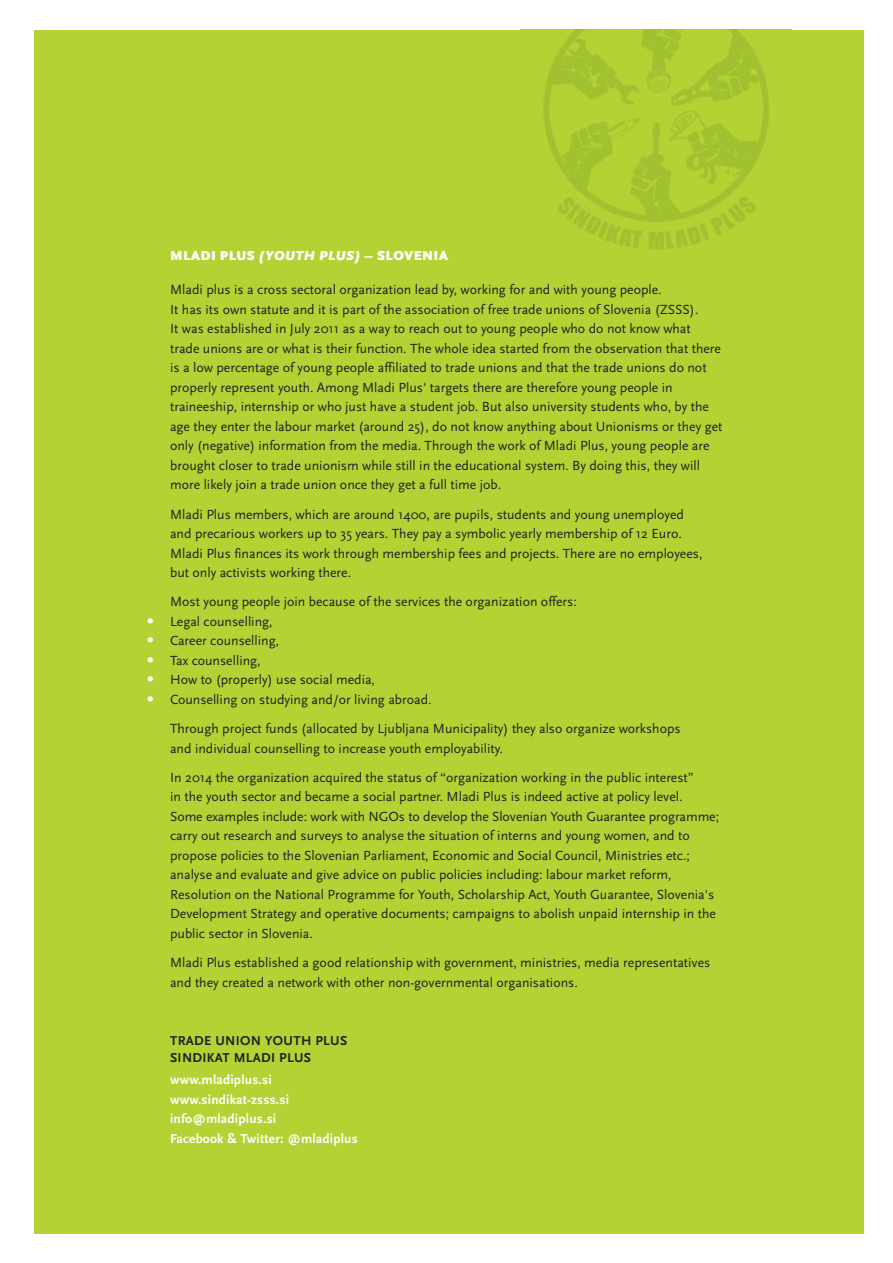
<style>
.page{position:relative;width:893px;height:1263px;background:#fff}
.page>*{position:absolute;margin:0;border:0;box-sizing:border-box;transform-origin:0 0}
.t1{font:22.5px/19.5px "Scala Sans";color:#fff;text-align:justify}
.t2{font:13.8px/19.5px "Scala Sans";color:#231f20}
.t3{font:700 13.5px/19.5px "Scala Sans";letter-spacing:.015em;color:#fff}
.t4{font:700 13.5px/17.2px "Scala Sans";letter-spacing:.025em;color:#231f20}
.t5{font:900 13.5px "Scala Sans";letter-spacing:.025em;color:#fff}
.s1{font-style:italic}
</style>
<div class="page">
<div style="left:34px;top:30px;width:829px;height:1203px;background:#b3d234"></div>
<h1 class="t1" style="left:147px;top:608px;width:9px">• • • • •</h1>
<p class="t5" style="left:170px;top:248px;width:279px">MLADI PLUS <span class="s1">(YOUTH PLUS)</span> – SLOVENIA</p>
<p class="t2" style="left:170px;top:280px;width:554px">Mladi plus is a cross sectoral organization lead by, working for and with young people.<br>It has its own statute and it is part of the association of free trade unions of Slovenia (ZSSS).<br>It was established in July 2011 as a way to reach out to young people who do not know what trade unions are or what is their function. The whole idea started from the observation that there is a low percentage of young people affiliated to trade unions and that the trade unions do not properly represent youth. Among Mladi Plus' targets there are therefore young people in traineeship, internship or who just have a student job. But also university students who, by the age they enter the labour market (around 25), do not know anything about Unionisms or they get only (negative) information from the media. Through the work of Mladi Plus, young people are brought closer to trade unionism while still in the educational system. By doing this, they will more likely join a trade union once they get a full time job.</p>
<p class="t2" style="left:170px;top:504px;width:534px">Mladi Plus members, which are around 1400, are pupils, students and young unemployed and precarious workers up to 35 years. They pay a symbolic yearly membership of 12 Euro.<br>Mladi Plus finances its work through membership fees and projects. There are no employees, but only activists working there.</p>
<p class="t2" style="left:170px;top:592px;width:408px">Most young people join because of the services the organization offers:<br>Legal counselling,<br>Career counselling,<br>Tax counselling,<br>How to (properly) use social media,<br>Counselling on studying and/or living abroad.</p>
<p class="t2" style="left:170px;top:719px;width:512px">Through project funds (allocated by Ljubljana Municipality) they also organize workshops and individual counselling to increase youth employability.</p>
<p class="t2" style="left:170px;top:767px;width:551px">In 2014 the organization acquired the status of “organization working in the public interest”<br>in the youth sector and became a social partner. Mladi Plus is indeed active at policy level.<br>Some examples include: work with NGOs to develop the Slovenian Youth Guarantee programme; carry out research and surveys to analyse the situation of interns and young women, and to propose policies to the Slovenian Parliament, Economic and Social Council, Ministries etc.; analyse and evaluate and give advice on public policies including: labour market reform, Resolution on the National Programme for Youth, Scholarship Act, Youth Guarantee, Slovenia's Development Strategy and operative documents; campaigns to abolish unpaid internship in the public sector in Slovenia.</p>
<p class="t2" style="left:170px;top:953px;width:542px">Mladi Plus established a good relationship with government, ministries, media representatives and they created a network with other non-governmental organisations.</p>
<p class="t4" style="left:170px;top:1032px;width:179px">TRADE UNION YOUTH PLUS<br>SINDIKAT MLADI PLUS</p>
<p class="t3" style="left:170px;top:1070px;width:189px">www.mladiplus.si www.sindikat-zsss.si info@mladiplus.si<br>Facebook &amp; Twitter: @mladiplus</p>
</div>
